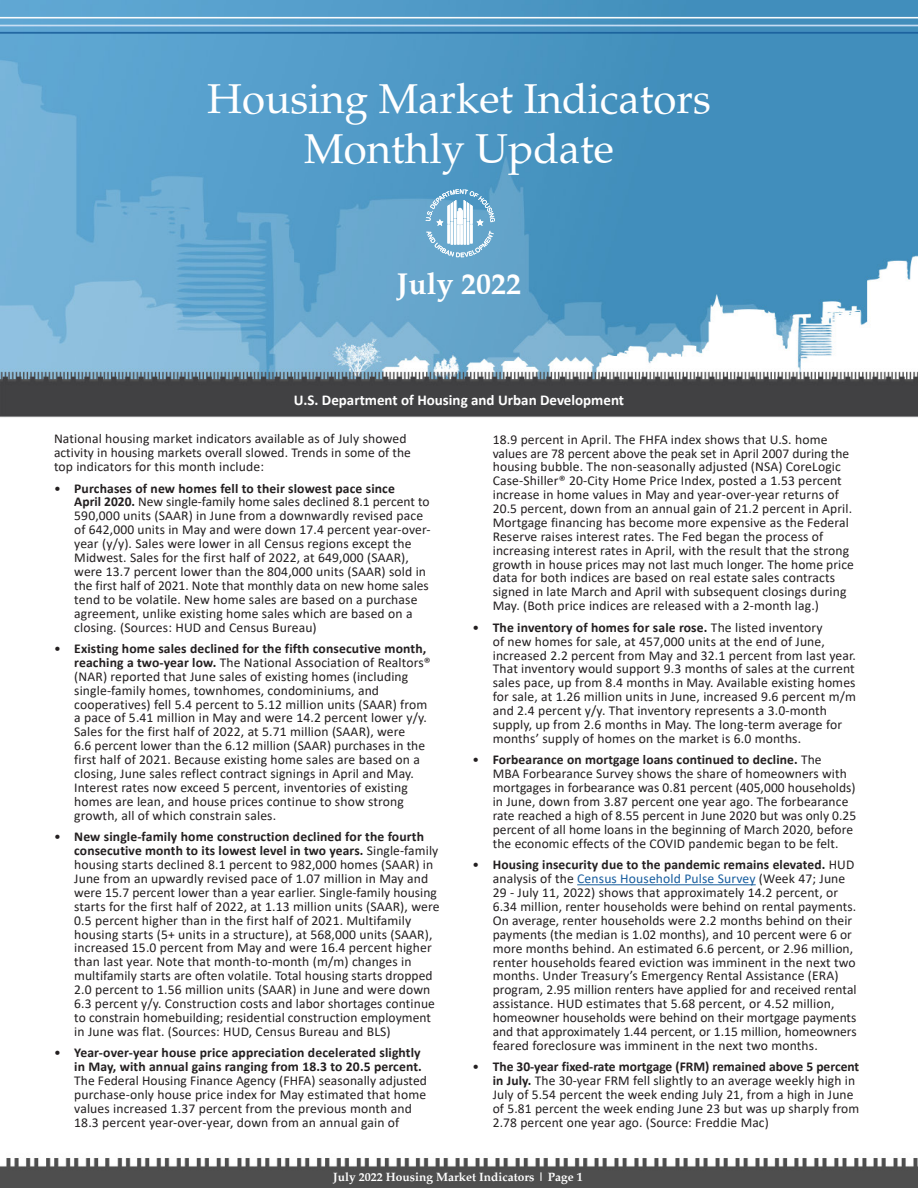
<style>
.page{position:relative;width:918px;height:1188px;background:#fff}
.page>*{position:absolute;margin:0;border:0;box-sizing:border-box;transform-origin:0 0}
.t1{font:42px/50.4px "Palatino";color:#fff;text-align:center}
.t2{font:700 30px "Palatino";color:#fff}
.t3{font:700 15px "Calibri";color:#fff}
.t4{font:13.5px/14px "Calibri";letter-spacing:.01em;color:#231f20}
.t5{font:700 12px "Palatino";color:#fff}
.s1{font-weight:700}
.s2{color:#175d9e}
</style>
<div class="page">
<img style="left:0;top:0;width:918px;height:1188px">
<img style="left:425px;top:187px;width:70px;height:72px">
<hr style="left:577px;top:884px;width:179px;height:1px;background:#175d9e">
<h1 class="t1" style="left:207px;top:74px;width:505px">Housing Market Indicators<br>Monthly Update</h1>
<h1 class="t2" style="left:397px;top:266px;width:126px">July 2022</h1>
<p class="t3" style="left:294px;top:389px;width:332px">U.S. Department of Housing and Urban Development</p>
<p class="t4" style="left:54px;top:432px;width:358px">National housing market indicators available as of July showed activity in housing markets overall slowed. Trends in some of the top indicators for this month include:</p>
<p class="t4" style="left:74px;top:481px;width:358px;text-indent:-20px">• <span class="s1">Purchases of new homes fell to their slowest pace since<br>April 2020.</span> New single-family home sales declined 8.1 percent to 590,000 units (SAAR) in June from a downwardly revised pace of 642,000 units in May and were down 17.4 percent year-over&shy;year (y/y). Sales were lower in all Census regions except the Midwest. Sales for the first half of 2022, at 649,000 (SAAR), were 13.7 percent lower than the 804,000 units (SAAR) sold in the first half of 2021. Note that monthly data on new home sales tend to be volatile. New home sales are based on a purchase agreement, unlike existing home sales which are based on a closing. (Sources: HUD and Census Bureau)</p>
<p class="t4" style="left:74px;top:641px;width:358px;text-indent:-20px">• <span class="s1">Existing home sales declined for the fifth consecutive month, reaching a two-year low.</span> The National Association of Realtors® (NAR) reported that June sales of existing homes (including single-family homes, townhomes, condominiums, and cooperatives) fell 5.4 percent to 5.12 million units (SAAR) from a pace of 5.41 million in May and were 14.2 percent lower y/y.<br>Sales for the first half of 2022, at 5.71 million (SAAR), were<br>6.6 percent lower than the 6.12 million (SAAR) purchases in the first half of 2021. Because existing home sales are based on a closing, June sales reflect contract signings in April and May.<br>Interest rates now exceed 5 percent, inventories of existing homes are lean, and house prices continue to show strong growth, all of which constrain sales.</p>
<p class="t4" style="left:74px;top:829px;width:367px;text-indent:-20px">• <span class="s1">New single-family home construction declined for the fourth consecutive month to its lowest level in two years.</span> Single-family housing starts declined 8.1 percent to 982,000 homes (SAAR) in June from an upwardly revised pace of 1.07 million in May and were 15.7 percent lower than a year earlier. Single-family housing starts for the first half of 2022, at 1.13 million units (SAAR), were 0.5 percent higher than in the first half of 2021. Multifamily housing starts (5+ units in a structure), at 568,000 units (SAAR), increased 15.0 percent from May and were 16.4 percent higher than last year. Note that month-to-month (m/m) changes in multifamily starts are often volatile. Total housing starts dropped 2.0 percent to 1.56 million units (SAAR) in June and were down 6.3 percent y/y. Construction costs and labor shortages continue to constrain homebuilding; residential construction employment in June was flat. (Sources: HUD, Census Bureau and BLS)</p>
<p class="t4" style="left:74px;top:1045px;width:354px;text-indent:-20px">• <span class="s1">Year-over-year house price appreciation decelerated slightly in May, with annual gains ranging from 18.3 to 20.5 percent.<br></span>The Federal Housing Finance Agency (FHFA) seasonally adjusted purchase-only house price index for May estimated that home values increased 1.37 percent from the previous month and 18.3 percent year-over-year, down from an annual gain of</p>
<p class="t4" style="left:493px;top:432px;width:363px">18.9 percent in April. The FHFA index shows that U.S. home values are 78 percent above the peak set in April 2007 during the housing bubble. The non-seasonally adjusted (NSA) CoreLogic Case-Shiller® 20-City Home Price Index, posted a 1.53 percent increase in home values in May and year-over-year returns of 20.5 percent, down from an annual gain of 21.2 percent in April.<br>Mortgage financing has become more expensive as the Federal Reserve raises interest rates. The Fed began the process of increasing interest rates in April, with the result that the strong growth in house prices may not last much longer. The home price data for both indices are based on real estate sales contracts signed in late March and April with subsequent closings during May. (Both price indices are released with a 2-month lag.)</p>
<p class="t4" style="left:493px;top:620px;width:365px;text-indent:-20px">• <span class="s1">The inventory of homes for sale rose.</span> The listed inventory<br>of new homes for sale, at 457,000 units at the end of June, increased 2.2 percent from May and 32.1 percent from last year.<br>That inventory would support 9.3 months of sales at the current sales pace, up from 8.4 months in May. Available existing homes for sale, at 1.26 million units in June, increased 9.6 percent m/m and 2.4 percent y/y. That inventory represents a 3.0-month supply, up from 2.6 months in May. The long-term average for months’ supply of homes on the market is 6.0 months.</p>
<p class="t4" style="left:493px;top:753px;width:365px;text-indent:-20px">• <span class="s1">Forbearance on mortgage loans continued to decline.</span> The<br>MBA Forbearance Survey shows the share of homeowners with mortgages in forbearance was 0.81 percent (405,000 households) in June, down from 3.87 percent one year ago. The forbearance rate reached a high of 8.55 percent in June 2020 but was only 0.25 percent of all home loans in the beginning of March 2020, before the economic effects of the COVID pandemic began to be felt.</p>
<p class="t4" style="left:493px;top:858px;width:365px;text-indent:-20px">• <span class="s1">Housing insecurity due to the pandemic remains elevated.</span> HUD analysis of the <span class="s2">Census Household Pulse Survey</span> (Week 47; June 29 - July 11, 2022) shows that approximately 14.2 percent, or 6.34 million, renter households were behind on rental payments.<br>On average, renter households were 2.2 months behind on their payments (the median is 1.02 months), and 10 percent were 6 or more months behind. An estimated 6.6 percent, or 2.96 million, renter households feared eviction was imminent in the next two months. Under Treasury’s Emergency Rental Assistance (ERA) program, 2.95 million renters have applied for and received rental assistance. HUD estimates that 5.68 percent, or 4.52 million, homeowner households were behind on their mortgage payments and that approximately 1.44 percent, or 1.15 million, homeowners feared foreclosure was imminent in the next two months.</p>
<p class="t4" style="left:493px;top:1060px;width:368px;text-indent:-20px">• <span class="s1">The 30-year fixed-rate mortgage (FRM) remained above 5 percent in July.</span> The 30-year FRM fell slightly to an average weekly high in July of 5.54 percent the week ending July 21, from a high in June of 5.81 percent the week ending June 23 but was up sharply from 2.78 percent one year ago. (Source: Freddie Mac)</p>
<p class="t5" style="left:333px;top:1170px;width:251px">July 2022 Housing Market Indicators | Page 1</p>
</div>
